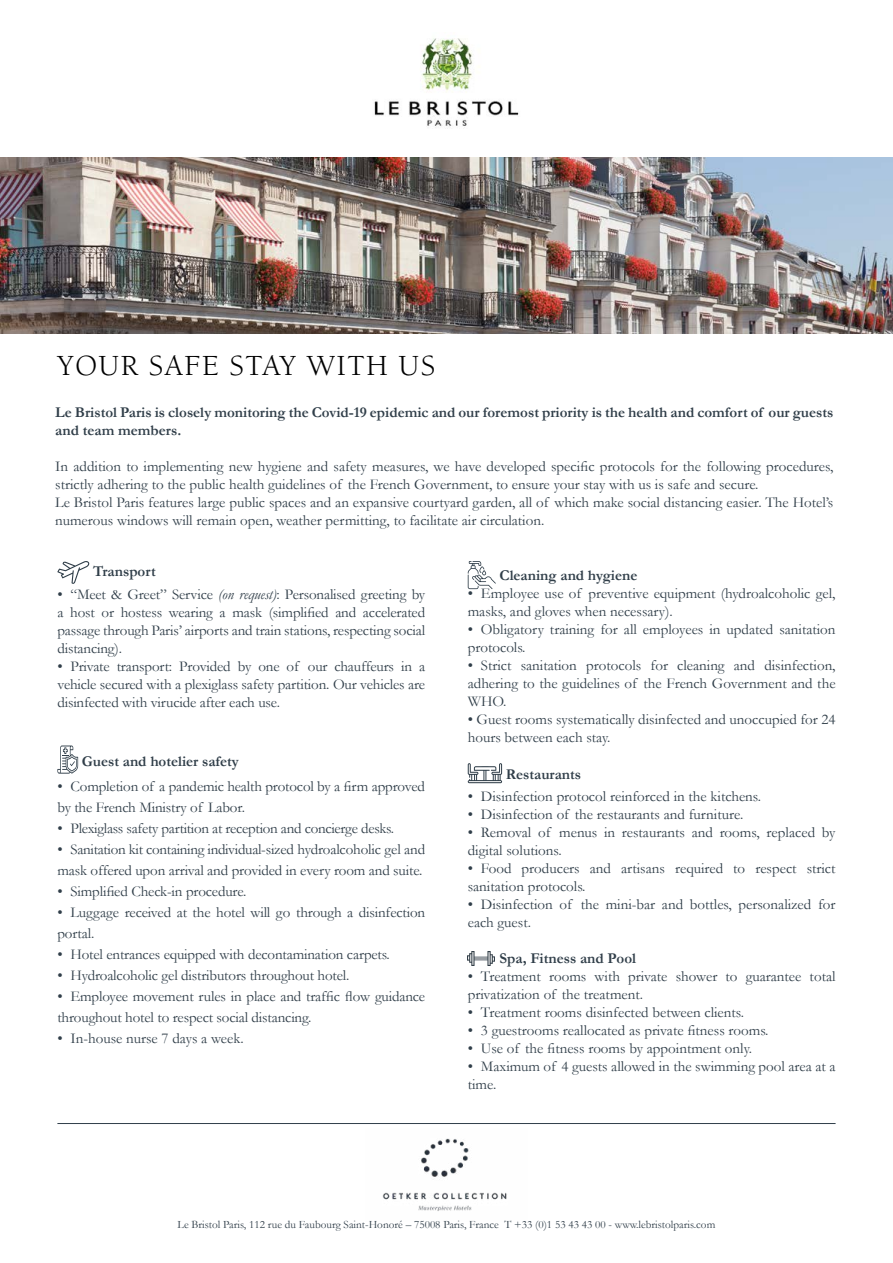
<style>
.page{position:relative;width:893px;height:1263px;background:#fff}
.page>*{position:absolute;margin:0;border:0;box-sizing:border-box;transform-origin:0 0}
.t1{font:30px "Berkeley Std";letter-spacing:.05em;color:#000}
.t2{font:15px/18px "Garamond";color:#303e49}
.t3{font:700 15px/18px "Garamond";color:#303e49}
.t4{font:15px "Garamond";letter-spacing:-.02em;color:#303e49}
.t5{font:11.25px "Garamond";color:#303e49}
.s1{font-style:italic}
</style>
<div class="page">
<img style="left:382px;top:1138px;width:125px;height:73px">
<hr style="left:57px;top:1123px;width:779px;height:1px;background:#303e49">
<img style="left:374px;top:38px;width:145px;height:91px">
<svg style="left:57px;top:561px;width:33px;height:23px"></svg>
<svg style="left:57px;top:745px;width:21px;height:29px"></svg>
<svg style="left:468px;top:561px;width:28px;height:28px"></svg>
<svg style="left:468px;top:763px;width:34px;height:20px"></svg>
<img style="left:0;top:158px;width:893px;height:175px">
<img style="left:468px;top:951px;width:27px;height:15px">
<h1 class="t1" style="left:57px;top:349px;width:379px">YOUR SAFE STAY WITH US</h1>
<p class="t3" style="left:55px;top:403px;width:780px">Le Bristol Paris is closely monitoring the Covid-19 epidemic and our foremost priority is the health and comfort of our guests and team members.</p>
<p class="t2" style="left:55px;top:457px;width:780px">In addition to implementing new hygiene and safety measures, we have developed specific protocols for the following procedures, strictly adhering to the public health guidelines of the French Government, to ensure your stay with us is safe and secure.<br>Le Bristol Paris features large public spaces and an expansive courtyard garden, all of which make social distancing easier. The Hotel’s numerous windows will remain open, weather permitting, to facilitate air circulation.</p>
<p class="t3" style="left:93px;top:563px;width:64px">Transport</p>
<p class="t2" style="left:57px;top:584px;width:369px;text-align:justify">• “Meet &amp; Greet” Service <span class="s1">(on request)</span>: Personalised greeting by a host or hostess wearing a mask (simplified and accelerated passage through Paris’ airports and train stations, respecting social distancing).</p>
<p class="t2" style="left:57px;top:656px;width:369px;text-align:justify">• Private transport: Provided by one of our chauffeurs in a vehicle secured with a plexiglass safety partition. Our vehicles are disinfected with virucide after each use.</p>
<p class="t3" style="left:82px;top:752px;width:159px">Guest and hotelier safety</p>
<p class="t2" style="left:57px;top:776px;width:369px;line-height:21px">• Completion of a pandemic health protocol by a firm approved by the French Ministry of Labor.</p>
<p class="t4" style="left:57px;top:818px;width:338px">• Plexiglass safety partition at reception and concierge desks.</p>
<p class="t2" style="left:57px;top:839px;width:369px;line-height:21px">• Sanitation kit containing individual-sized hydroalcoholic gel and mask offered upon arrival and provided in every room and suite.</p>
<p class="t2" style="left:57px;top:882px;width:191px">• Simplified Check-in procedure.</p>
<p class="t2" style="left:57px;top:902px;width:369px;line-height:21px">• Luggage received at the hotel will go through a disinfection portal.</p>
<p class="t2" style="left:57px;top:945px;width:334px">• Hotel entrances equipped with decontamination carpets.</p>
<p class="t2" style="left:57px;top:966px;width:294px">• Hydroalcoholic gel distributors throughout hotel.</p>
<p class="t2" style="left:57px;top:986px;width:369px;line-height:21px">• Employee movement rules in place and traffic flow guidance throughout hotel to respect social distancing.</p>
<p class="t2" style="left:57px;top:1029px;width:188px">• In-house nurse 7 days a week.</p>
<p class="t3" style="left:500px;top:566px;width:139px">Cleaning and hygiene</p>
<p class="t2" style="left:468px;top:584px;width:369px">• Employee use of preventive equipment (hydroalcoholic gel, masks, and gloves when necessary).</p>
<p class="t2" style="left:468px;top:620px;width:369px">• Obligatory training for all employees in updated sanitation protocols.</p>
<p class="t2" style="left:468px;top:656px;width:369px;text-align:justify">• Strict sanitation protocols for cleaning and disinfection, adhering to the guidelines of the French Government and the WHO.</p>
<p class="t2" style="left:468px;top:710px;width:369px">• Guest rooms systematically disinfected and unoccupied for 24 hours between each stay.</p>
<p class="t3" style="left:506px;top:765px;width:77px">Restaurants</p>
<p class="t2" style="left:468px;top:787px;width:295px">• Disinfection protocol reinforced in the kitchens.</p>
<p class="t2" style="left:468px;top:805px;width:277px">• Disinfection of the restaurants and furniture.</p>
<p class="t2" style="left:468px;top:823px;width:369px">• Removal of menus in restaurants and rooms, replaced by digital solutions.</p>
<p class="t2" style="left:468px;top:859px;width:369px">• Food producers and artisans required to respect strict sanitation protocols.</p>
<p class="t2" style="left:468px;top:895px;width:369px">• Disinfection of the mini-bar and bottles, personalized for each guest.</p>
<p class="t3" style="left:500px;top:949px;width:138px">Spa, Fitness and Pool</p>
<p class="t2" style="left:468px;top:967px;width:369px">• Treatment rooms with private shower to guarantee total privatization of the treatment.</p>
<p class="t2" style="left:468px;top:1003px;width:278px">• Treatment rooms disinfected between clients.</p>
<p class="t2" style="left:468px;top:1021px;width:302px">• 3 guestrooms reallocated as private fitness rooms.</p>
<p class="t2" style="left:468px;top:1039px;width:286px">• Use of the fitness rooms by appointment only.</p>
<p class="t2" style="left:468px;top:1057px;width:369px">• Maximum of 4 guests allowed in the swimming pool area at a time.</p>
<p class="t5" style="left:178px;top:1217px;width:539px">Le Bristol Paris, 112 rue du Faubourg Saint-Honoré – 75008 Paris, France T +33 (0)1 53 43 43 00 - www.lebristolparis.com</p>
</div>
